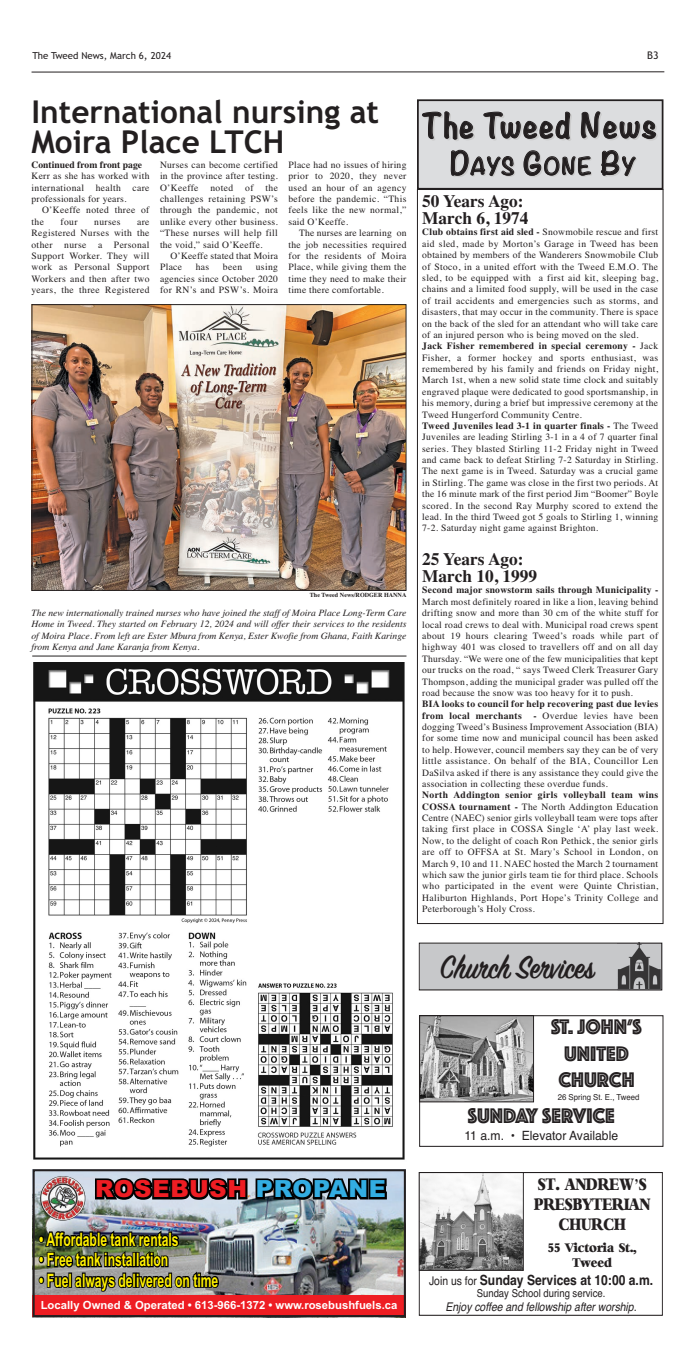
<style>
.page{position:relative;width:695px;height:1364px;background:#fff}
.page>*{position:absolute;margin:0;border:0;box-sizing:border-box;transform-origin:0 0}
.t1{font:600 35.96px "Sign Painter House Script";color:#231f20;scale:.87 1}
.t2{font:700 31.5px/30.6px "Trebuchet MS";color:#231f20}
.t3{font:700 30.62px "Noteworthy";letter-spacing:.05em;color:#231f20}
.t4{font:25.99px/31.2px "Phosphate Inline";color:#231f20;text-align:center;scale:.87 1}
.t5{font:23.62px "Arial Black+T42";letter-spacing:.035em;color:#ee1d23}
.t6{font:21.96px/26.3px "Phosphate Inline";color:#231f20;text-align:center;scale:.95 1}
.t7{font:700 21px "Noteworthy";letter-spacing:.05em;color:#231f20}
.t8{font:18.46px/20.6px "Arial Narrow Bold+T42";color:#fff101;scale:.8 1}
.t9{font:700 17.5px/16.6px "Times";color:#231f20}
.t10{font:700 15.92px/20.1px "Bambi";color:#231f20;text-align:center;scale:.78 1}
.t11{font:700 14px "Helvetica";color:#231f20;scale:.87 1}
.t12{font:12.78px "Helvetica";color:#231f20;scale:.95 1}
.t13{font:italic 11.99px "Helvetica";color:#231f20;scale:.87 1}
.t14{font:700 11.99px/15px "Bambi";color:#231f20;text-align:center;scale:.87 1}
.t15{font:11.29px "Arial Bold MT+T42";color:#fff}
.t16{font:10.94px "Helvetica";color:#231f20;scale:.87 1}
.t17{font:10.5px "Trebuchet MS";color:#231f20}
.t18{font:9.62px/11.4px "Times";letter-spacing:.025em;color:#231f20;text-align:justify}
.t19{font:italic 9.62px/11.4px "Times";color:#231f20;text-align:justify}
.t20{font:700 9.62px "Times";letter-spacing:.025em;color:#231f20}
.t21{font:9.62px "Trebuchet MS";color:#231f20}
.t22{font:700 9.62px "Times";color:#231f20}
.t23{font:8.22px "Helvetica";color:#231f20;scale:.95 1}
.t24{font:700 6.12px "Times";color:#231f20}
.s1{font-size:10.5px}
.s2{font-size:28px}
.s3{font-weight:700}
.s4{color:#33ade2}
.s5{font-family:"Times"}
.s6{font-weight:400;font-size:11.99px}
</style>
<div class="page">
<hr style="left:32px;top:71px;width:632px;height:1px;background:#231f20">
<svg style="left:662px;top:942px;width:1px;height:48px"></svg>
<div style="left:419px;top:1172px;width:244px;height:143px;border:1px solid #231f20"></div>
<img style="left:421px;top:1174px;width:101px;height:94px">
<div style="left:419px;top:1172px;width:105px;height:98px;border:1px solid #231f20"></div>
<div style="left:420px;top:943px;width:197px;height:46px;background:#c7c8ca"></div>
<img style="left:617px;top:944px;width:43px;height:44px">
<div style="left:419px;top:942px;width:243px;height:48px;border:1px solid #231f20"></div>
<img style="left:421px;top:1017px;width:111px;height:83px">
<div style="left:419px;top:1015px;width:115px;height:87px;border:1px solid #231f20"></div>
<div style="left:419px;top:1015px;width:244px;height:131px;border:1px solid #231f20"></div>
<img style="left:33px;top:662px;width:372px;height:498px">
<div style="left:418px;top:100px;width:244px;height:89px;background:#dcdddf"></div>
<div style="left:417px;top:99px;width:246px;height:91px;border:2px solid #231f20"></div>
<svg style="left:421px;top:111px;width:237px;height:79px"></svg>
<img style="left:34px;top:306px;width:370px;height:283px">
<div style="left:32px;top:304px;width:374px;height:287px;border:1px solid #231f20"></div>
<hr style="left:32px;top:656px;width:374px;height:1px;background:#231f20">
<img style="left:36px;top:1172px;width:367px;height:123px">
<div style="left:33px;top:1295px;width:373px;height:21px;background:#ee1d23"></div>
<svg style="left:93px;top:1172px;width:296px;height:31px;background:#545b62"></svg>
<div style="left:33px;top:1169px;width:373px;height:148px;border:2px solid #231f20"></div>
<img style="left:40px;top:1176px;width:45px;height:44px">
<svg style="left:293px;top:1218px;width:6px;height:7px"></svg>
<img style="left:37px;top:1226px;width:183px;height:69px">
<p class="t21" style="left:32px;top:50px;width:140px">The Tweed News, March 6<span class="s1">,</span> 2024</p>
<p class="t17" style="left:647px;top:49px;width:13px">B3</p>
<h2 class="t2" style="left:31px;top:96px;width:349px">International nursing at<br>Moira Place LTCH</h2>
<p class="t22" style="left:31px;top:161px;width:112px">Continued from front page</p>
<p class="t18" style="left:31px;top:171px;width:119px">Kerr as she has worked with international health care professionals for years.</p>
<p class="t18" style="left:31px;top:205px;width:119px;text-indent:11px">O’Keeffe noted three of the</p>
<p class="t18" style="left:61px;top:217px;width:19px">four</p>
<p class="t18" style="left:94px;top:217px;width:28px">nurses</p>
<p class="t18" style="left:31px;top:217px;width:119px;text-indent:106px">are Registered Nurses with the other nurse a Personal Support Worker. They will work as Personal Support Workers and then after two years, the three Registered</p>
<p class="t18" style="left:160px;top:160px;width:120px">Nurses can become certified in the province after testing.<br>O’Keeffe noted of the challenges retaining PSW’s through the pandemic, not unlike every other business. “These nurses will help fill the void,” said O’Keeffe.</p>
<p class="t18" style="left:160px;top:251px;width:119px;text-indent:11px">O’Keeffe stated that Moira<br>Place</p>
<p class="t18" style="left:160px;top:262px;width:119px;text-indent:96px">using agencies since October 2020 for RN’s and PSW’s. Moira</p>
<p class="t18" style="left:196px;top:262px;width:15px">has</p>
<p class="t18" style="left:223px;top:262px;width:21px">been</p>
<p class="t18" style="left:288px;top:160px;width:119px">Place had no issues of hiring prior to 2020, they never used an hour of an agency before the pandemic. “This feels like the new normal,” said O’Keeffe.</p>
<p class="t18" style="left:288px;top:228px;width:119px;text-indent:11px">The nurses are learning on the job necessities required for the residents of Moira Place, while giving them the time they need to make their time there comfortable.</p>
<p class="t24" style="left:310px;top:593px;width:98px">The Tweed News/RODGER HANNA</p>
<p class="t19" style="left:32px;top:608px;width:376px">The new internationally trained nurses who have joined the staff of Moira Place Long-Term Care Home in Tweed. They started on February 12, 2024 and will offer their services to the residents of Moira Place. From left are Ester Mbura from Kenya, Ester Kwofie from Ghana, Faith Karinge from Kenya and Jane Karanja from Kenya.</p>
<h3 class="t3" style="left:422px;top:109px;width:236px">The Tweed News</h3>
<h3 class="t7" style="left:450px;top:155px;width:187px"><span class="s2">D</span>AYS <span class="s2">G</span>ONE <span class="s2">B</span>Y</h3>
<h3 class="t9" style="left:422px;top:195px;width:108px">50 Years Ago:<br>March 6, 1974</h3>
<p class="t18" style="left:422px;top:227px;width:238px;text-align:left"><span class="s3">Club obtains first aid sled -</span> Snowmobile rescue and first aid sled, made by Morton’s Garage in Tweed has been obtained by members of the Wanderers Snowmobile Club of Stoco, in a united effort with the Tweed E.M.O. The sled, to be equipped with a first aid kit, sleeping bag, chains and a limited food supply, will be used in the case of trail accidents and emergencies such as storms, and disasters, that may occur in the community. There is space on the back of the sled for an attendant who will take care of an injured person who is being moved on the sled.<br><span class="s3">Jack Fisher remembered in special ceremony -</span> Jack Fisher, a former hockey and sports enthusiast, was remembered by his family and friends on Friday night, March 1st, when a new solid state time clock and suitably engraved plaque were dedicated to good sportsmanship, in his memory, during a brief but impressive ceremony at the Tweed Hungerford Community Centre.<br><span class="s3">Tweed Juveniles lead 3-1 in quarter finals -</span> The Tweed Juveniles are leading Stirling 3-1 in a 4 of 7 quarter final series. They blasted Stirling 11-2 Friday night in Tweed and came back to defeat Stirling 7-2 Saturday in Stirling.<br>The next game is in Tweed. Saturday was a crucial game in Stirling. The game was close in the first two periods. At the 16 minute mark of the first period Jim “Boomer” Boyle scored. In the second Ray Murphy scored to extend the lead. In the third Tweed got 5 goals to Stirling 1, winning 7-2. Saturday night game against Brighton.</p>
<h3 class="t9" style="left:422px;top:553px;width:116px">25 Years Ago:<br>March 10, 1999</h3>
<p class="t20" style="left:422px;top:587px;width:237px">Second major snowstorm sails through Municipality -</p>
<p class="t18" style="left:422px;top:597px;width:238px">March most definitely roared in like a lion, leaving behind drifting snow and more than 30 cm of the white stuff for local road crews to deal with. Municipal road crews spent about 19 hours clearing Tweed’s roads while part of highway 401 was closed to travellers off and on all day Thursday. “We were one of the few municipalities that kept our trucks on the road, “ says Tweed Clerk Treasurer Gary Thompson, adding the municipal grader was pulled off the road because the snow was too heavy for it to push.</p>
<p class="t18" style="left:422px;top:699px;width:238px"><span class="s3">BIA looks to council for help recovering past due levies from local merchants -</span> Overdue levies have been dogging Tweed’s Business Improvement Association (BIA) for some time now and municipal council has been asked to help. However, council members say they can be of very little assistance. On behalf of the BIA, Councillor Len DaSilva asked if there is any assistance they could give the association in collecting these overdue funds.</p>
<p class="t18" style="left:422px;top:790px;width:237px"><span class="s3">North Addington senior girls volleyball team wins COSSA tournament -</span> The North Addington Education Centre (NAEC) senior girls volleyball team were tops after taking first place in COSSA Single ‘A’ play last week.<br>Now, to the delight of coach Ron Pethick, the senior girls are off to OFFSA at St. Mary’s School in London, on March 9, 10 and 11. NAEC hosted the March 2 tournament which saw the junior girls team tie for third place. Schools who participated in the event were Quinte Christian, Haliburton Highlands, Port Hope’s Trinity College and Peterborough’s Holy Cross.</p>
<h3 class="t5" style="left:95px;top:1180px;width:292px">ROSEBUSH <span class="s4">PROPANE</span></h3>
<h3 class="t8" style="left:46px;top:1229px;width:216px">Affordable tank rentals<br>Free tank installation<br>Fuel always delivered on time</h3>
<p class="t15" style="left:41px;top:1298px;width:358px">Locally Owned &amp; Operated • 613-966-1372 • www.rosebushfuels.ca</p>
<h1 class="t1" style="left:440px;top:945px;width:178px">Church Services</h1>
<h3 class="t4" style="left:549px;top:1009px;width:114px">ST. JOHN’S<br>UNITED<br>CHURCH</h3>
<h3 class="t4" style="left:456px;top:1108px;width:196px">SUNDAY SERVICES</h3>
<h3 class="t6" style="left:551px;top:1015px;width:97px">ST. JOHN’S<br>UNITED<br>CHURCH</h3>
<p class="t23" style="left:557px;top:1093px;width:88px">26 Spring St. E., Tweed</p>
<h3 class="t6" style="left:468px;top:1103px;width:156px">SUNDAY SERVICE</h3>
<h3 class="t12" style="left:464px;top:1130px;width:163px">11 a.m. • Elevator Available</h3>
<h3 class="t10" style="left:534px;top:1174px;width:150px">ST. ANDREW<span class="s5">’</span>S<br>PRESBYTERIA’N<br>CHURCH</h3>
<p class="t14" style="left:548px;top:1240px;width:104px">55 Victoria St.,<br>Tweed</p>
<h3 class="t11" style="left:429px;top:1272px;width:259px"><span class="s6">Join us for</span> Sunday Services at 10:00 a.m.</h3>
<p class="t16" style="left:477px;top:1289px;width:149px">Sunday School during service.</p>
<p class="t13" style="left:445px;top:1299px;width:221px">Enjoy coffee and fellowship after worship.</p>
</div>
